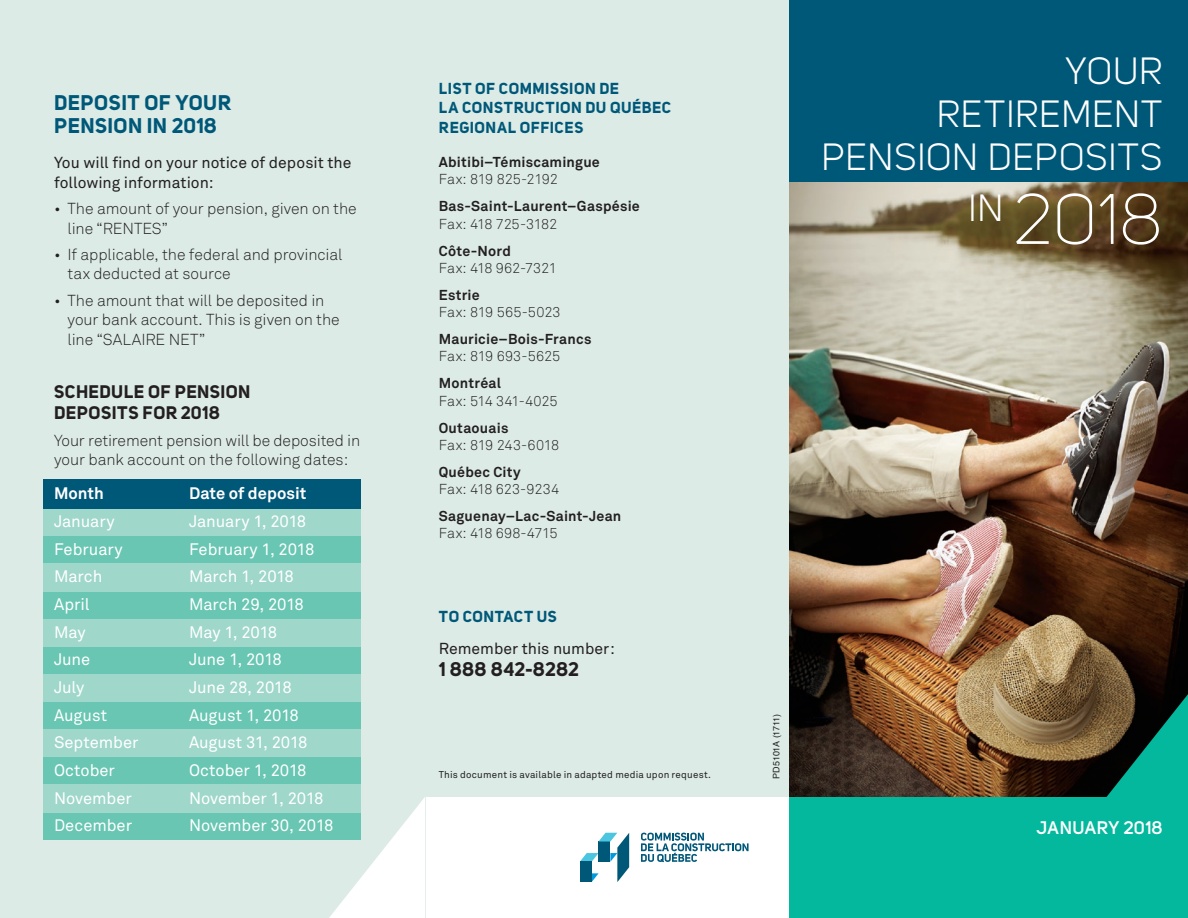
<style>
.page{position:relative;width:1188px;height:918px;background:#fff}
.page>*{position:absolute;margin:0;border:0;box-sizing:border-box;transform-origin:0 0}
.t1{font:300 70.5px "Uni Sans";color:#fff}
.t2{font:37.5px/42.8px "Uni Sans";letter-spacing:.02em;color:#fff;text-align:right}
.t3{font:700 21px/22.5px "Uni Sans";letter-spacing:.02em;color:#005879}
.t4{font:700 19.5px "Uni Sans";letter-spacing:.01em;color:#231f20}
.t5{font:700 18px/21px "Uni Sans";letter-spacing:.02em;color:#231f20}
.t6{font:600 18px "Uni Sans";letter-spacing:.02em;color:#fff}
.t7{font:16.5px "Akkurat Pro";letter-spacing:-.005em;color:#fff}
.t8{font:700 16.5px "Akkurat Pro";color:#fff}
.t9{font:300 15.75px/19.5px "Akkurat Pro";letter-spacing:-.005em;color:#231f20}
.t10{font:15.75px/19.5px "Akkurat Pro";color:#231f20}
.t11{font:700 15.75px/19.5px "Uni Sans";letter-spacing:.035em;color:#005879}
.t12{font:700 14.25px "Akkurat Pro";letter-spacing:.015em;color:#231f20}
.t13{font:300 14.25px "Akkurat Pro";letter-spacing:-.01em;color:#231f20}
.t14{font:300 14.25px "Akkurat Pro";letter-spacing:-.035em;color:#231f20}
.t15{font:9.75px "Akkurat Pro";letter-spacing:.02em;color:#231f20}
.t16{font:9px "Helvetica";letter-spacing:-.025em;color:#231f20}
</style>
<div class="page">
<div style="left:0;top:0;width:425px;height:918px;background:#dcebe6"></div>
<div style="left:790px;top:0;width:398px;height:918px;background:#03b89d"></div>
<div style="left:392px;top:0;width:398px;height:796px;background:#dcebe6"></div>
<div style="left:790px;top:0;width:398px;height:383px;background:#005879"></div>
<img style="left:790px;top:182px;width:398px;height:614px">
<svg style="left:1095px;top:694px;width:93px;height:103px"></svg>
<svg style="left:329px;top:797px;width:96px;height:121px"></svg>
<svg style="left:580px;top:833px;width:49px;height:49px"></svg>
<svg style="left:641px;top:833px;width:108px;height:29px"></svg>
<div style="left:44px;top:504px;width:317px;height:336px;background:#9fd7ca"></div>
<div style="left:44px;top:480px;width:317px;height:29px;background:#005879"></div>
<div style="left:44px;top:536px;width:317px;height:27px;background:#68c6b2"></div>
<div style="left:44px;top:592px;width:317px;height:27px;background:#68c6b2"></div>
<div style="left:44px;top:647px;width:317px;height:27px;background:#68c6b2"></div>
<div style="left:44px;top:702px;width:317px;height:27px;background:#68c6b2"></div>
<div style="left:44px;top:757px;width:317px;height:27px;background:#68c6b2"></div>
<div style="left:44px;top:813px;width:317px;height:27px;background:#68c6b2"></div>
<h3 class="t3" style="left:54px;top:92px;width:178px">DEPOSIT OF YOUR<br>PENSION IN 2018</h3>
<p class="t10" style="left:54px;top:153px;width:299px">You will find on your notice of deposit the following information:</p>
<p class="t9" style="left:67px;top:199px;width:291px;text-indent:-13px">• The amount of your pension, given on the line “RENTES”</p>
<p class="t9" style="left:67px;top:245px;width:277px;text-indent:-13px">• If applicable, the federal and provincial tax deducted at source</p>
<p class="t9" style="left:67px;top:290px;width:274px;text-indent:-13px">• The amount that will be deposited in your bank account. This is given on the line “SALAIRE NET”</p>
<p class="t5" style="left:54px;top:381px;width:198px">SCHEDULE OF PENSION<br>DEPOSITS FOR 2018</p>
<p class="t9" style="left:54px;top:430px;width:308px">Your retirement pension will be deposited in your bank account on the following dates:</p>
<p class="t8" style="left:54px;top:483px;width:51px">Month</p>
<p class="t8" style="left:189px;top:483px;width:119px">Date of deposit</p>
<p class="t7" style="left:54px;top:511px;width:62px">January</p>
<p class="t7" style="left:189px;top:511px;width:119px">January 1, 2018</p>
<p class="t7" style="left:54px;top:539px;width:70px">February</p>
<p class="t7" style="left:189px;top:539px;width:127px">February 1, 2018</p>
<p class="t7" style="left:54px;top:567px;width:50px">March</p>
<p class="t7" style="left:189px;top:567px;width:107px">March 1, 2018</p>
<p class="t7" style="left:54px;top:595px;width:37px">April</p>
<p class="t7" style="left:189px;top:595px;width:116px">March 29, 2018</p>
<p class="t7" style="left:54px;top:622px;width:33px">May</p>
<p class="t7" style="left:189px;top:622px;width:90px">May 1, 2018</p>
<p class="t7" style="left:54px;top:650px;width:38px">June</p>
<p class="t7" style="left:189px;top:650px;width:94px">June 1, 2018</p>
<p class="t7" style="left:54px;top:678px;width:32px">July</p>
<p class="t7" style="left:189px;top:678px;width:104px">June 28, 2018</p>
<p class="t7" style="left:54px;top:705px;width:55px">August</p>
<p class="t7" style="left:189px;top:705px;width:111px">August 1, 2018</p>
<p class="t7" style="left:54px;top:733px;width:86px">September</p>
<p class="t7" style="left:189px;top:733px;width:120px">August 31, 2018</p>
<p class="t7" style="left:54px;top:761px;width:62px">October</p>
<p class="t7" style="left:189px;top:761px;width:119px">October 1, 2018</p>
<p class="t7" style="left:54px;top:788px;width:79px">November</p>
<p class="t7" style="left:189px;top:788px;width:136px">November 1, 2018</p>
<p class="t7" style="left:54px;top:816px;width:80px">December</p>
<p class="t7" style="left:189px;top:816px;width:146px">November 30, 2018</p>
<p class="t11" style="left:439px;top:78px;width:234px">LIST OF COMMISSION DE<br>LA CONSTRUCTION DU QUÉBEC<br>REGIONAL OFFICES</p>
<p class="t12" style="left:439px;top:153px;width:163px">Abitibi–Témiscamingue</p>
<p class="t13" style="left:439px;top:171px;width:121px">Fax: 819 825-2192</p>
<p class="t12" style="left:439px;top:198px;width:203px">Bas-Saint-Laurent–Gaspésie</p>
<p class="t13" style="left:439px;top:215px;width:120px">Fax: 418 725-3182</p>
<p class="t12" style="left:439px;top:242px;width:74px">Côte-Nord</p>
<p class="t13" style="left:439px;top:260px;width:120px">Fax: 418 962-7321</p>
<p class="t12" style="left:439px;top:286px;width:43px">Estrie</p>
<p class="t13" style="left:439px;top:304px;width:123px">Fax: 819 565-5023</p>
<p class="t12" style="left:439px;top:330px;width:154px">Mauricie–Bois-Francs</p>
<p class="t13" style="left:439px;top:348px;width:123px">Fax: 819 693-5625</p>
<p class="t12" style="left:439px;top:375px;width:64px">Montréal</p>
<p class="t13" style="left:439px;top:392px;width:120px">Fax: 514 341-4025</p>
<p class="t12" style="left:439px;top:419px;width:71px">Outaouais</p>
<p class="t13" style="left:439px;top:436px;width:122px">Fax: 819 243-6018</p>
<p class="t12" style="left:439px;top:463px;width:83px">Québec City</p>
<p class="t13" style="left:439px;top:481px;width:122px">Fax: 418 623-9234</p>
<p class="t12" style="left:439px;top:507px;width:184px">Saguenay–Lac-Saint-Jean</p>
<p class="t14" style="left:439px;top:525px;width:120px">Fax: 418 698-4715</p>
<p class="t11" style="left:439px;top:607px;width:119px">TO CONTACT US</p>
<p class="t10" style="left:439px;top:638px;width:178px">Remember this number:</p>
<p class="t4" style="left:439px;top:657px;width:142px">1 888 842-8282</p>
<p class="t15" style="left:439px;top:769px;width:274px">This document is available in adapted media upon request.</p>
<h2 class="t2" style="left:822px;top:50px;width:342px">YOUR<br>RETIREMENT<br>PENSION DEPOSITS</h2>
<h1 class="t1" style="left:968px;top:179px;width:196px"><sup>IN</sup> 2018</h1>
<p class="t16" style="left:769px;top:779px;width:66px;rotate:-90deg">PD5101A (1711)</p>
<p class="t6" style="left:1036px;top:817px;width:128px">JANUARY 2018</p>
</div>
